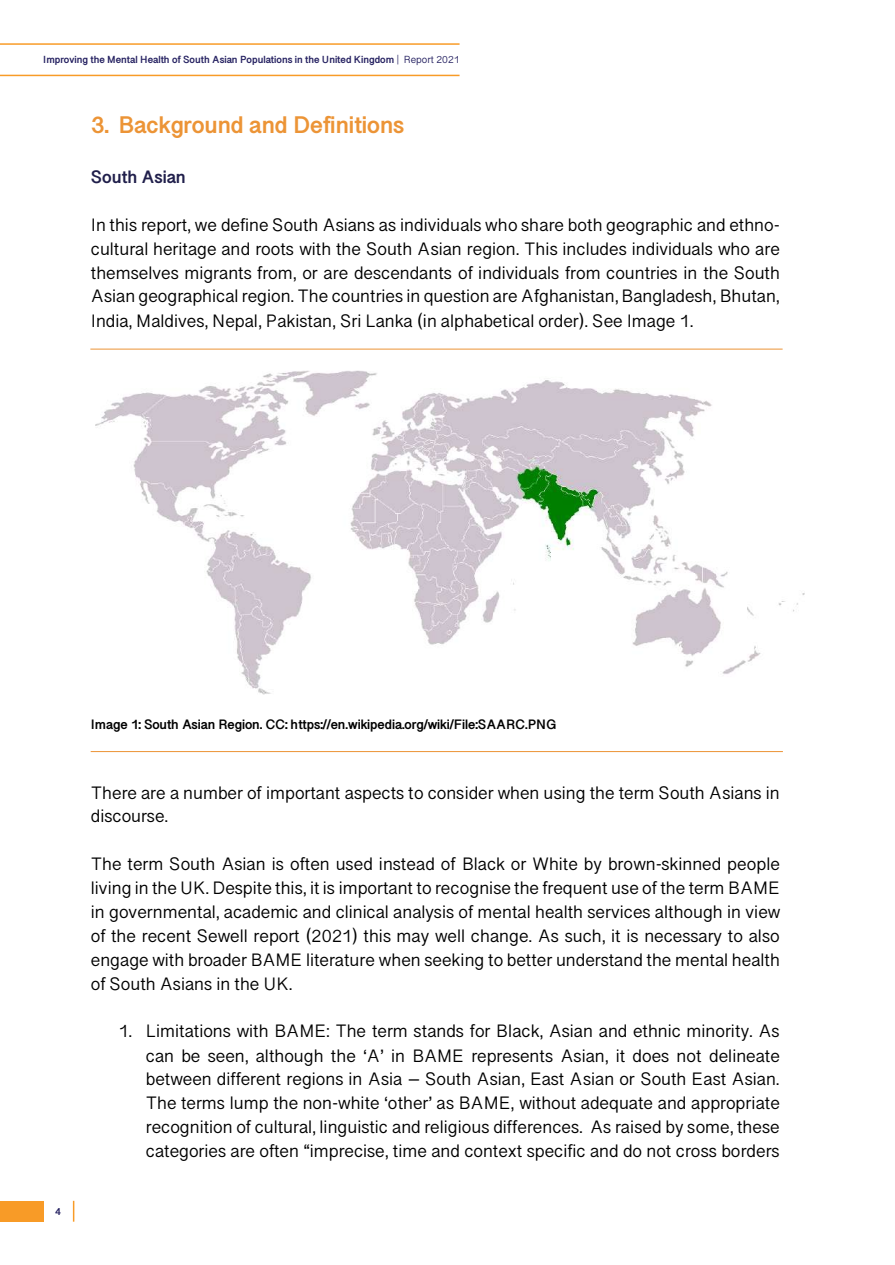
<style>
.page{position:relative;width:895px;height:1265px;background:#fff}
.page>*{position:absolute;margin:0;border:0;box-sizing:border-box;transform-origin:0 0}
.t1{font:700 24.6px "Bangla Sangam MN";color:#ec9436}
.t2{font:18.3px/23.9px "Bangla Sangam MN";color:#000;text-align:justify}
.t3{font:700 18.3px "Bangla Sangam MN";color:#201f4b}
.t4{font:700 13.95px "Bangla Sangam MN";letter-spacing:-.01em;color:#000}
.t5{font:700 10.65px "Bangla Sangam MN";color:#262261}
.t6{font:700 10.5px "Bangla Sangam MN";color:#252161}
.t7{font:10.5px "Bangla Sangam MN";color:#252161}
</style>
<div class="page">
<hr style="left:0;top:43px;width:459px;height:2px;background:#f89b27">
<hr style="left:0;top:75px;width:459px;height:1px;background:#f89b27">
<div style="left:0;top:1200px;width:43px;height:21px;background:#f89b27"></div>
<svg style="left:73px;top:1200px;width:1px;height:21px"></svg>
<img style="left:95px;top:370px;width:709px;height:324px">
<hr style="left:90px;top:349px;width:692px;height:1px;background:#ec9436">
<hr style="left:91px;top:751px;width:691px;height:1px;background:#ec9436">
<p class="t5" style="left:396px;top:54px;width:58px"><sup>|</sup> Kingdom |</p>
<p class="t6" style="left:43px;top:52px;width:352px">Improving the Mental Health of South Asian Populations in the United Kingdom</p>
<p class="t7" style="left:403px;top:53px;width:57px">Report 2021</p>
<p class="t5" style="left:91px;top:54px;width:315px">Improving the Mental Health of South Asian Populations in the United</p>
<h1 class="t1" style="left:91px;top:108px;width:314px">3. Background and Definitions</h1>
<p class="t3" style="left:91px;top:164px;width:96px">South Asian</p>
<p class="t2" style="left:91px;top:214px;width:690px">In this report, we define South Asians as individuals who share both geographic and ethno-</p>
<p class="t2" style="left:91px;top:261px;width:690px">themselves migrants from, or are descendants of individuals from countries in the South Asian geographical region. The countries in question are Afghanistan, Bangladesh, Bhutan, India, Maldives, Nepal, Pakistan, Sri Lanka (in alphabetical order .) See Image 1.</p>
<p class="t2" style="left:91px;top:237px;width:690px">cultural heritage and roots with the South Asian region. This includes individuals who are</p>
<p class="t4" style="left:91px;top:714px;width:467px">Image 1: South Asian Region. CC: https://en.wikipedia.org/wiki/File:SAARC.PNG</p>
<p class="t2" style="left:91px;top:781px;width:690px">There are a number of important aspects to consider when using the term South Asians in discourse.</p>
<p class="t2" style="left:91px;top:853px;width:690px">The term South Asian is often used instead of Black or White by brown-skinned people living in the UK. Despite this isit, important to recognise the frequent use of the term BAME in governmental, academic and clinical analysis of mental health services although in view of the recent Sewell report (2021) this may well change. As such isit, necessary to also engage with broader BAME literature when seeking to better understand the mental health of South Asians in the UK.</p>
<p class="t2" style="left:146px;top:1020px;width:635px">Limitations with BAME: The term stands for Black, Asian and ethnic minority. As</p>
<p class="t2" style="left:118px;top:1020px;width:15px">1.</p>
<p class="t6" style="left:55px;top:1204px;width:7px">4</p>
<p class="t2" style="left:146px;top:1044px;width:635px">can be seen, although the ‘A’ in BAME represents Asian, it does not delineate between different regions in Asia – South Asian, East Asian or South East Asian.<br>The terms lump the non-white ‘other’ as BAME, without adequate and appropriate recognition of cultural, linguistic and religious differences. As raised by some, these categories are often “imprecise, time and context specific and do not cross borders</p>
</div>
